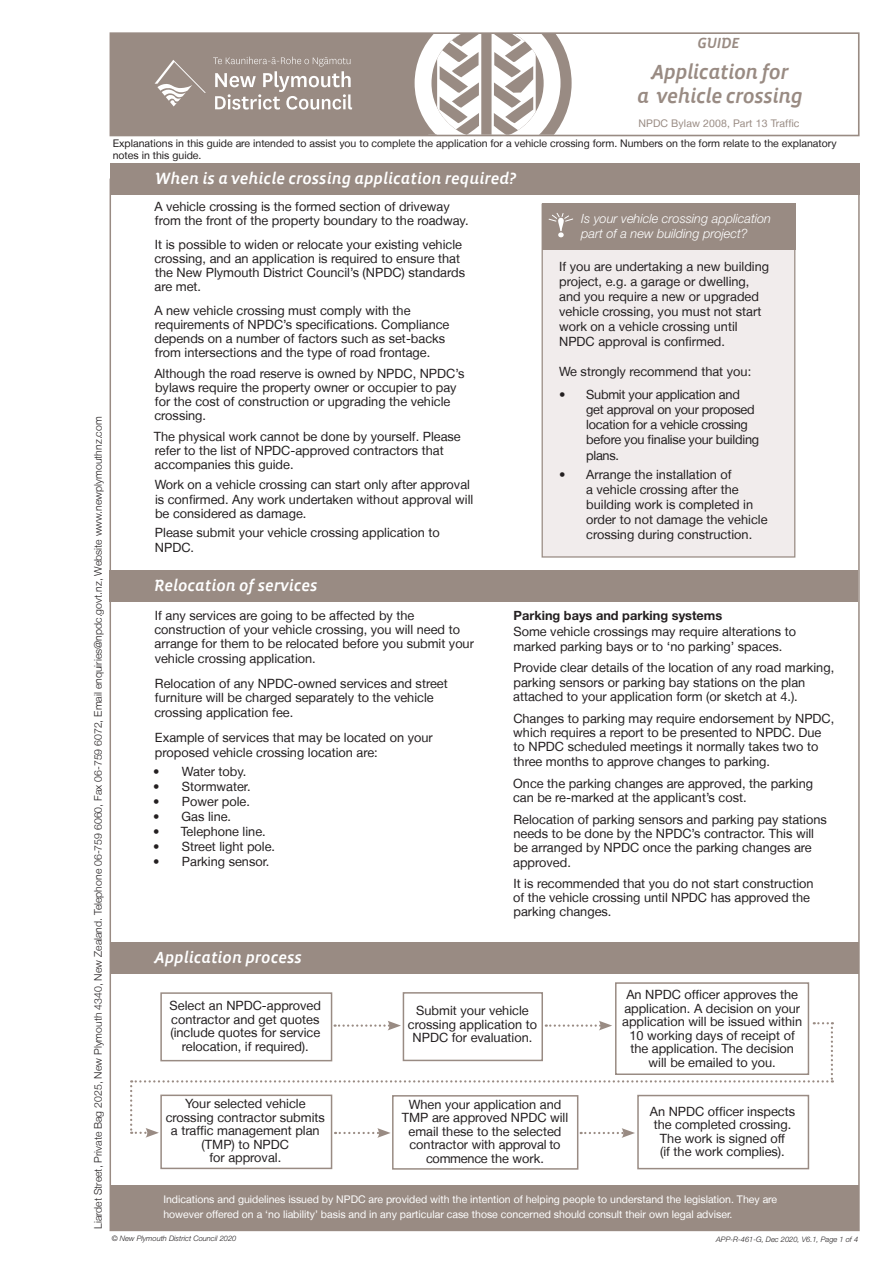
<style>
.page{position:relative;width:893px;height:1263px;background:#fff}
.page>*{position:absolute;margin:0;border:0;box-sizing:border-box;transform-origin:0 0}
.t1{font:21px/24px "Vista Sans Alt Med Ita";letter-spacing:-.02em;color:#998b83;text-align:center}
.Content_Title{font:16.5px "Vista Sans Alt Med Ita";color:#fff}
.Content_title{font:16.5px "Vista Sans Alt Med Ita";color:#fff}
.t2{font:15px "Vista Sans Alt Med Ita";letter-spacing:-.02em;color:#998b83}
.t3{font:12.75px/13.5px "Helvetica Neue LT";color:#231f20}
.t4{font:12.75px/15.1px "Helvetica Neue LT";letter-spacing:-.02em;color:#231f20}
.t5{font:italic 300 12.75px/15px "Helvetica Neue LT Std";color:#fff}
.t6{font:700 12.75px "Helvetica Neue LT Std";color:#231f20}
.BODY_COPY{font:10.5px/15px "Helvetica Neue LT";color:#fff}
.Sub-text{font:10.5px/12px "Helvetica Neue LT";color:#231f20}
.t7{font:300 10.5px "Helvetica Neue LT";color:#231f20}
.t8{font:10.5px "Helvetica Neue LT";letter-spacing:.01em;color:#998b83}
.t9{font:italic 300 7.5px "Helvetica Neue LT Std";color:#231f20}
</style>
<div class="page">
<div style="left:110px;top:33px;width:326px;height:102px;background:#998b83"></div>
<svg style="left:414px;top:35px;width:158px;height:98px"></svg>
<svg style="left:155px;top:60px;width:51px;height:46px"></svg>
<svg style="left:213px;top:57px;width:139px;height:53px"></svg>
<div style="left:110px;top:32px;width:750px;height:104px;border:2px solid #998b83"></div>
<div style="left:110px;top:1185px;width:749px;height:46px;background:#998b83"></div>
<div style="left:541px;top:203px;width:255px;height:355px;background:#f1ecec"></div>
<div style="left:542px;top:203px;width:253px;height:47px;background:#998b83"></div>
<svg style="left:548px;top:213px;width:25px;height:24px"></svg>
<div style="left:160px;top:1094px;width:172px;height:75px;border:2px solid #998b83"></div>
<div style="left:637px;top:1095px;width:172px;height:74px;border:2px solid #998b83"></div>
<div style="left:615px;top:982px;width:194px;height:93px;border:2px solid #998b83"></div>
<div style="left:392px;top:1095px;width:186px;height:75px;border:2px solid #998b83"></div>
<div style="left:403px;top:992px;width:140px;height:69px;border:2px solid #998b83"></div>
<div style="left:160px;top:992px;width:172px;height:69px;border:2px solid #998b83"></div>
<svg style="left:130px;top:1021px;width:703px;height:117px"></svg>
<div style="left:110px;top:942px;width:749px;height:32px;background:#998b83"></div>
<div style="left:110px;top:163px;width:750px;height:32px;background:#998b83"></div>
<div style="left:110px;top:570px;width:748px;height:32px;background:#998b83"></div>
<p class="t2" style="left:698px;top:35px;width:43px">GUIDE</p>
<p class="t1" style="left:637px;top:60px;width:167px">Application for<br>a vehicle crossing</p>
<p class="t8" style="left:638px;top:117px;width:163px">NPDC Bylaw 2008, Part 13 Traffic</p>
<p class="Sub-text" style="left:113px;top:137px;width:725px">Explanations in this guide are intended to assist you to complete the application for a vehicle crossing form. Numbers on the form relate to the explanatory notes in this guide.</p>
<p class="t7" style="left:92px;top:1229px;width:814px;rotate:-90deg">Liardet Street, Private Bag 2025, New Plymouth 4340, New Zealand. Telephone 06-759 6060, Fax 06-759 6072, Email enquiries@npdc.govt.nz, Website www.newplymouthnz.com</p>
<p class="Content_Title" style="left:155px;top:170px;width:363px">When is a vehicle crossing application required?</p>
<p class="t3" style="left:154px;top:199px;width:316px;line-height:14.2px">A vehicle crossing is the formed section of driveway from the front of the property boundary to the roadway.</p>
<p class="t3" style="left:154px;top:237px;width:312px;line-height:14.2px">It is possible to widen or relocate your existing vehicle crossing, and an application is required to ensure that the New Plymouth District Council’s (NPDC) standards are met.</p>
<p class="t3" style="left:154px;top:303px;width:297px;line-height:14.2px">A new vehicle crossing must comply with the requirements of NPDC’s specifications. Compliance depends on a number of factors such as set-backs from intersections and the type of road frontage.</p>
<p class="t3" style="left:154px;top:366px;width:312px;line-height:14.2px">Although the road reserve is owned by NPDC, NPDC’s bylaws require the property owner or occupier to pay for the cost of construction or upgrading the vehicle crossing.</p>
<p class="t3" style="left:154px;top:429px;width:308px;line-height:14.2px">The physical work cannot be done by yourself. Please refer to the list of NPDC-approved contractors that accompanies this guide.</p>
<p class="t3" style="left:155px;top:478px;width:320px;line-height:14.2px">Work on a vehicle crossing can start only after approval is confirmed. Any work undertaken without approval will be considered as damage.</p>
<p class="t3" style="left:155px;top:526px;width:286px;line-height:14.2px">Please submit your vehicle crossing application to<br>NPDC.</p>
<p class="Content_Title" style="left:154px;top:577px;width:165px">Relocation of services</p>
<p class="t5" style="left:581px;top:211px;width:191px">Is your vehicle crossing application part of a new building project?</p>
<p class="t3" style="left:559px;top:258px;width:211px;line-height:15px">If you are undertaking a new building project, e.g. a garage or dwelling, and you require a new or upgraded vehicle crossing, you must not start work on a vehicle crossing until NPDC approval is confirmed.</p>
<p class="t3" style="left:559px;top:364px;width:194px">We strongly recommend that you:</p>
<p class="t4" style="left:586px;top:387px;width:174px;text-indent:-27px">• Submit your application and get approval on your proposed location for a vehicle crossing before you finalise your building plans.</p>
<p class="t3" style="left:586px;top:467px;width:183px;line-height:15px;text-indent:-27px">• Arrange the installation of<br>a vehicle crossing after the building work is completed in order to not damage the vehicle crossing during construction.</p>
<p class="t3" style="left:154px;top:608px;width:321px;line-height:14.5px">If any services are going to be affected by the construction of your vehicle crossing, you will need to arrange for them to be relocated before you submit your vehicle crossing application.</p>
<p class="t3" style="left:154px;top:676px;width:295px;line-height:14.7px">Relocation of any NPDC-owned services and street furniture will be charged separately to the vehicle crossing application fee.</p>
<p class="t3" style="left:155px;top:730px;width:279px;line-height:15px">Example of services that may be located on your proposed vehicle crossing location are:</p>
<p class="t3" style="left:153px;top:765px;width:95px">• Water toby.</p>
<p class="t3" style="left:153px;top:780px;width:99px">• Stormwater.</p>
<p class="t3" style="left:153px;top:795px;width:98px">• Power pole.</p>
<p class="t3" style="left:153px;top:810px;width:80px">• Gas line.</p>
<p class="t3" style="left:153px;top:825px;width:114px">• Telephone line.</p>
<p class="t3" style="left:153px;top:840px;width:124px">• Street light pole.</p>
<p class="t3" style="left:153px;top:855px;width:118px">• Parking sensor.</p>
<p class="Content_title" style="left:155px;top:949px;width:148px">Application process</p>
<p class="t6" style="left:514px;top:607px;width:210px">Parking bays and parking systems</p>
<p class="t3" style="left:513px;top:623px;width:284px;line-height:15px">Some vehicle crossings may require alterations to marked parking bays or to ‘no parking’ spaces.</p>
<p class="t3" style="left:513px;top:660px;width:322px;line-height:14.2px">Provide clear details of the location of any road marking, parking sensors or parking bay stations on the plan attached to your application form (or sketch at 4.).</p>
<p class="t3" style="left:513px;top:710px;width:323px;line-height:14.5px">Changes to parking may require endorsement by NPDC, which requires a report to be presented to NPDC. Due to NPDC scheduled meetings it normally takes two to three months to approve changes to parking.</p>
<p class="t3" style="left:513px;top:776px;width:302px;line-height:14.2px">Once the parking changes are approved, the parking can be re-marked at the applicant’s cost.</p>
<p class="t3" style="left:513px;top:812px;width:315px;line-height:14.5px">Relocation of parking sensors and parking pay stations needs to be done by the NPDC’s contractor. This will be arranged by NPDC once the parking changes are approved.</p>
<p class="t3" style="left:513px;top:876px;width:302px;line-height:14.2px">It is recommended that you do not start construction of the vehicle crossing until NPDC has approved the parking changes.</p>
<p class="t3" style="left:170px;top:999px;width:153px;text-align:center">Select an NPDC-approved contractor and get quotes (include quotes for service relocation, if required).</p>
<p class="t3" style="left:408px;top:1004px;width:131px;text-align:center">Submit your vehicle crossing application to<br>NPDC for evaluation.</p>
<p class="t3" style="left:622px;top:988px;width:181px;text-align:center">An NPDC officer approves the application. A decision on your application will be issued within<br>10 working days of receipt of the application. The decision will be emailed to you.</p>
<p class="t3" style="left:166px;top:1097px;width:161px;text-align:center">Your selected vehicle crossing contractor submits a traffic management plan (TMP) to NPDC<br>for approval.</p>
<p class="t3" style="left:402px;top:1097px;width:168px;text-align:center">When your application and<br>TMP are approved NPDC will email these to the selected contractor with approval to commence the work.</p>
<p class="t3" style="left:650px;top:1104px;width:147px;text-align:center">An NPDC officer inspects the completed crossing.<br>The work is signed off<br>(if the work complies).</p>
<p class="BODY_COPY" style="left:163px;top:1191px;width:615px">Indications and guidelines issued by NPDC are provided with the intention of helping people to understand the legislation. They are however offered on a ‘no liability’ basis and in any particular case those concerned should consult their own legal adviser.</p>
<p class="t9" style="left:112px;top:1234px;width:126px">© New Plymouth District Council 2020</p>
<p class="t9" style="left:716px;top:1234px;width:143px">APP-R-461-G, Dec 2020, V6.1, Page 1 of 4</p>
</div>
